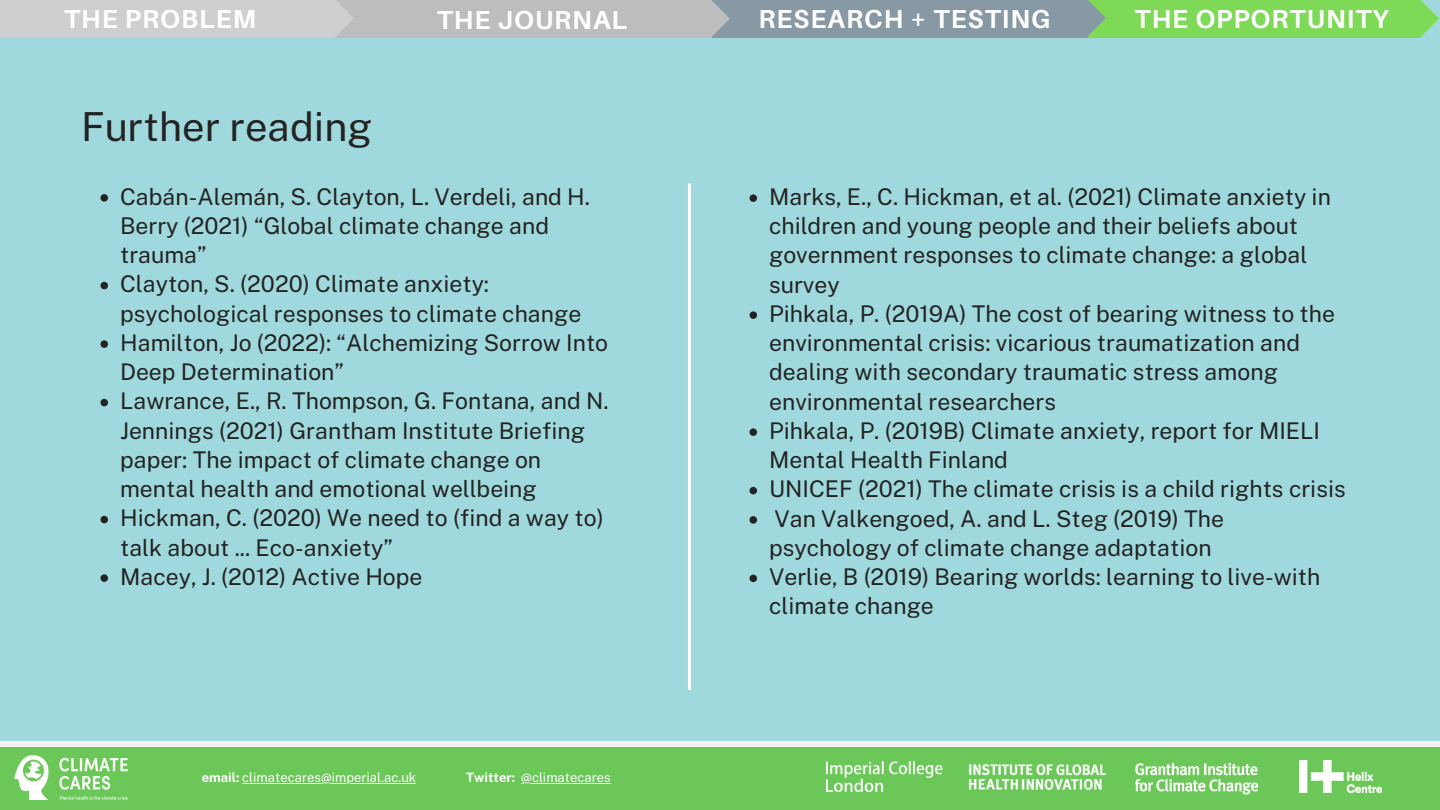
<style>
.page{position:relative;width:1440px;height:810px;background:#a0d9dd}
.page>*{position:absolute;margin:0;border:0;box-sizing:border-box;transform-origin:0 0}
.t1{font:40px "Public Sans";color:#232323}
.t2{font:700 26px "Aileron";letter-spacing:.04em;color:#fff}
.t3{font:23px/29.2px "Public Sans";color:#232323}
.t4{font:13px "Public Sans";color:#fff}
.s1{font-weight:700}
</style>
<div class="page">
<svg style="left:100px;top:194px;width:8px;height:8px"></svg>
<svg style="left:100px;top:282px;width:8px;height:7px"></svg>
<svg style="left:100px;top:340px;width:8px;height:8px"></svg>
<svg style="left:100px;top:399px;width:8px;height:7px"></svg>
<svg style="left:100px;top:516px;width:8px;height:7px"></svg>
<svg style="left:100px;top:574px;width:8px;height:8px"></svg>
<hr style="left:688px;top:184px;width:3px;height:506px;background:#fff">
<svg style="left:750px;top:194px;width:7px;height:8px"></svg>
<svg style="left:750px;top:311px;width:7px;height:8px"></svg>
<svg style="left:750px;top:428px;width:7px;height:8px"></svg>
<svg style="left:750px;top:487px;width:7px;height:7px"></svg>
<svg style="left:750px;top:516px;width:7px;height:8px"></svg>
<svg style="left:750px;top:575px;width:7px;height:7px"></svg>
<div style="left:0;top:0;width:337px;height:37px;background:#cfcfcf"></div>
<div style="left:1062px;top:0;width:359px;height:37px;background:#7ed957"></div>
<div style="left:711px;top:0;width:377px;height:37px;background:#8899a6"></div>
<div style="left:335px;top:0;width:377px;height:37px;background:#bdbdbd"></div>
<svg style="left:315px;top:0;width:39px;height:38px"></svg>
<svg style="left:691px;top:1px;width:39px;height:37px"></svg>
<svg style="left:1067px;top:0;width:39px;height:38px"></svg>
<svg style="left:1400px;top:1px;width:39px;height:37px"></svg>
<svg style="left:0;top:741px;width:1440px;height:7px;background:#e0ebdc"></svg>
<div style="left:0;top:748px;width:1440px;height:62px;background:#6ac758"></div>
<img style="left:15px;top:756px;width:112px;height:43px">
<img style="left:825px;top:761px;width:118px;height:31px">
<img style="left:968px;top:764px;width:139px;height:26px">
<img style="left:1135px;top:762px;width:124px;height:33px">
<img style="left:1299px;top:761px;width:83px;height:32px">
<hr style="left:242px;top:783px;width:174px;height:1px;background:#fff">
<hr style="left:521px;top:783px;width:90px;height:1px;background:#fff">
<p class="t2" style="left:64px;top:3px;width:194px">THE PROBLEM</p>
<p class="t2" style="left:437px;top:4px;width:192px">THE JOURNAL</p>
<p class="t2" style="left:759px;top:3px;width:293px">RESEARCH + TESTING</p>
<p class="t2" style="left:1135px;top:3px;width:256px">THE OPPORTUNITY</p>
<h1 class="t1" style="left:81px;top:103px;width:293px">Further reading</h1>
<p class="t3" style="left:120px;top:182px;width:490px">Cabán-Alemán, S. Clayton, L. Verdeli, and H.<br>Berry (2021) “Global climate change and trauma”<br>Clayton, S. (2020) Climate anxiety: psychological responses to climate change Hamilton, Jo (2022): “Alchemizing Sorrow Into Deep Determination”<br>Lawrance, E., R. Thompson, G. Fontana, and N.<br>Jennings (2021) Grantham Institute Briefing paper: The impact of climate change on mental health and emotional wellbeing Hickman, C. (2020) We need to (find a way to) talk about ... Eco-anxiety”<br>Macey, J. (2012) Active Hope</p>
<p class="t4" style="left:202px;top:770px;width:216px"><span class="s1">email:</span> climatecares@imperial.ac.uk</p>
<p class="t4" style="left:466px;top:770px;width:146px"><span class="s1">Twitter:</span> @climatecares</p>
<p class="t3" style="left:769px;top:182px;width:578px">Marks, E., C. Hickman, et al. (2021) Climate anxiety in children and young people and their beliefs about government responses to climate change: a global survey<br>Pihkala, P. (2019A) The cost of bearing witness to the environmental crisis: vicarious traumatization and dealing with secondary traumatic stress among environmental researchers<br>Pihkala, P. (2019B) Climate anxiety, report for MIELI Mental Health Finland<br>UNICEF (2021) The climate crisis is a child rights crisis Van Valkengoed, A. and L. Steg (2019) The psychology of climate change adaptation<br>Verlie, B (2019) Bearing worlds: learning to live-with climate change</p>
</div>
